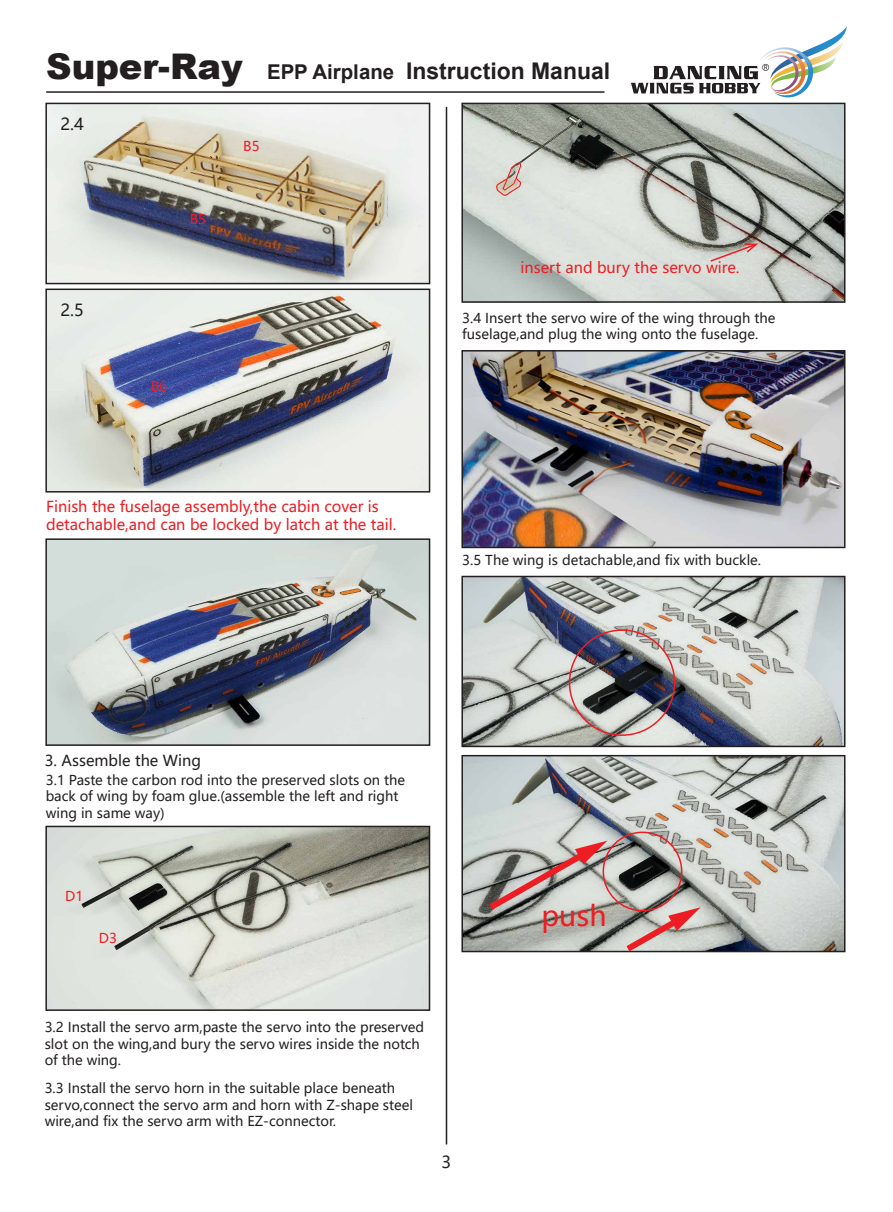
<style>
.page{position:relative;width:893px;height:1212px;background:#fff}
.page>*{position:absolute;margin:0;border:0;box-sizing:border-box;transform-origin:0 0}
.t1{font:27.9px "Microsoft Ya Hei";color:#ee1d23}
.t2{font:700 22.95px "Arial";color:#231f20}
.t3{font:16.5px "Microsoft Ya Hei";color:#231f20}
.t4{font:15px/18px "Microsoft Ya Hei";color:#ee1d23}
.t5{font:15px "Microsoft Ya Hei";color:#231f20}
.t6{font:13.5px/16.2px "Microsoft Ya Hei";color:#231f20}
.t7{font:13.5px "Microsoft Ya Hei";color:#ee1d23}
.s1{font-weight:900;font-size:35.4px}
.s2{font-size:20.4px}
</style>
<div class="page">
<hr style="left:46px;top:91px;width:558px;height:2px;background:#231f20">
<svg style="left:631px;top:26px;width:216px;height:125px"></svg>
<img style="left:48px;top:106px;width:379px;height:175px">
<div style="left:45px;top:103px;width:385px;height:181px;border:2px solid #231f20"></div>
<img style="left:48px;top:292px;width:379px;height:197px">
<div style="left:45px;top:289px;width:385px;height:203px;border:2px solid #231f20"></div>
<hr style="left:446px;top:107px;width:1px;height:1037px;background:#231f20">
<img style="left:48px;top:541px;width:379px;height:202px">
<div style="left:45px;top:538px;width:385px;height:208px;border:2px solid #231f20"></div>
<img style="left:48px;top:829px;width:379px;height:179px">
<div style="left:45px;top:826px;width:385px;height:185px;border:2px solid #231f20"></div>
<img style="left:464px;top:106px;width:378px;height:194px">
<div style="left:461px;top:103px;width:384px;height:200px;border:2px solid #231f20"></div>
<img style="left:464px;top:758px;width:378px;height:191px">
<div style="left:461px;top:755px;width:384px;height:197px;border:2px solid #231f20"></div>
<svg style="left:495px;top:158px;width:27px;height:39px"></svg>
<svg style="left:709px;top:243px;width:49px;height:20px"></svg>
<img style="left:464px;top:353px;width:378px;height:192px">
<div style="left:461px;top:350px;width:384px;height:198px;border:2px solid #231f20"></div>
<img style="left:464px;top:579px;width:378px;height:165px">
<div style="left:461px;top:576px;width:384px;height:171px;border:2px solid #231f20"></div>
<div style="left:569px;top:629px;width:106px;height:107px;border:2px solid #ee1d23;border-radius:50%"></div>
<svg style="left:483px;top:841px;width:124px;height:74px;background:#b2a09c"></svg>
<svg style="left:620px;top:907px;width:81px;height:46px;background:#c2a29e"></svg>
<h2 class="t2" style="left:46px;top:55px;width:565px"><span class="s1">Super-Ray</span> <span class="s2">EPP Airplane</span> Instruction Manual</h2>
<p class="t3" style="left:61px;top:113px;width:25px">2.4</p>
<p class="t3" style="left:61px;top:299px;width:25px">2.5</p>
<p class="t7" style="left:190px;top:210px;width:18px">B5</p>
<p class="t7" style="left:243px;top:137px;width:18px">B5</p>
<p class="t7" style="left:151px;top:377px;width:18px">B6</p>
<p class="t4" style="left:46px;top:497px;width:352px">Finish the fuselage assembly,the cabin cover is detachable,and can be locked by latch at the tail.</p>
<p class="t4" style="left:521px;top:258px;width:220px">insert and bury the servo wire.</p>
<p class="t6" style="left:462px;top:310px;width:315px">3.4 Insert the servo wire of the wing through the fuselage,and plug the wing onto the fuselage.</p>
<p class="t6" style="left:462px;top:552px;width:300px">3.5 The wing is detachable,and fix with buckle.</p>
<p class="t5" style="left:45px;top:750px;width:158px">3. Assemble the Wing</p>
<p class="t6" style="left:46px;top:772px;width:361px">3.1 Paste the carbon rod into the preserved slots on the back of wing by foam glue.(assemble the left and right wing in same way)</p>
<p class="t7" style="left:65px;top:887px;width:20px">D1</p>
<p class="t7" style="left:99px;top:929px;width:20px">D3</p>
<p class="t6" style="left:45px;top:1019px;width:381px">3.2 Install the servo arm,paste the servo into the preserved slot on the wing,and bury the servo wires inside the notch of the wing.</p>
<p class="t6" style="left:45px;top:1080px;width:370px">3.3 Install the servo horn in the suitable place beneath servo,connect the servo arm and horn with Z-shape steel wire,and fix the servo arm with EZ-connector.</p>
<p class="t3" style="left:442px;top:1150px;width:11px">3</p>
<h1 class="t1" style="left:541px;top:897px;width:67px">push</h1>
</div>
